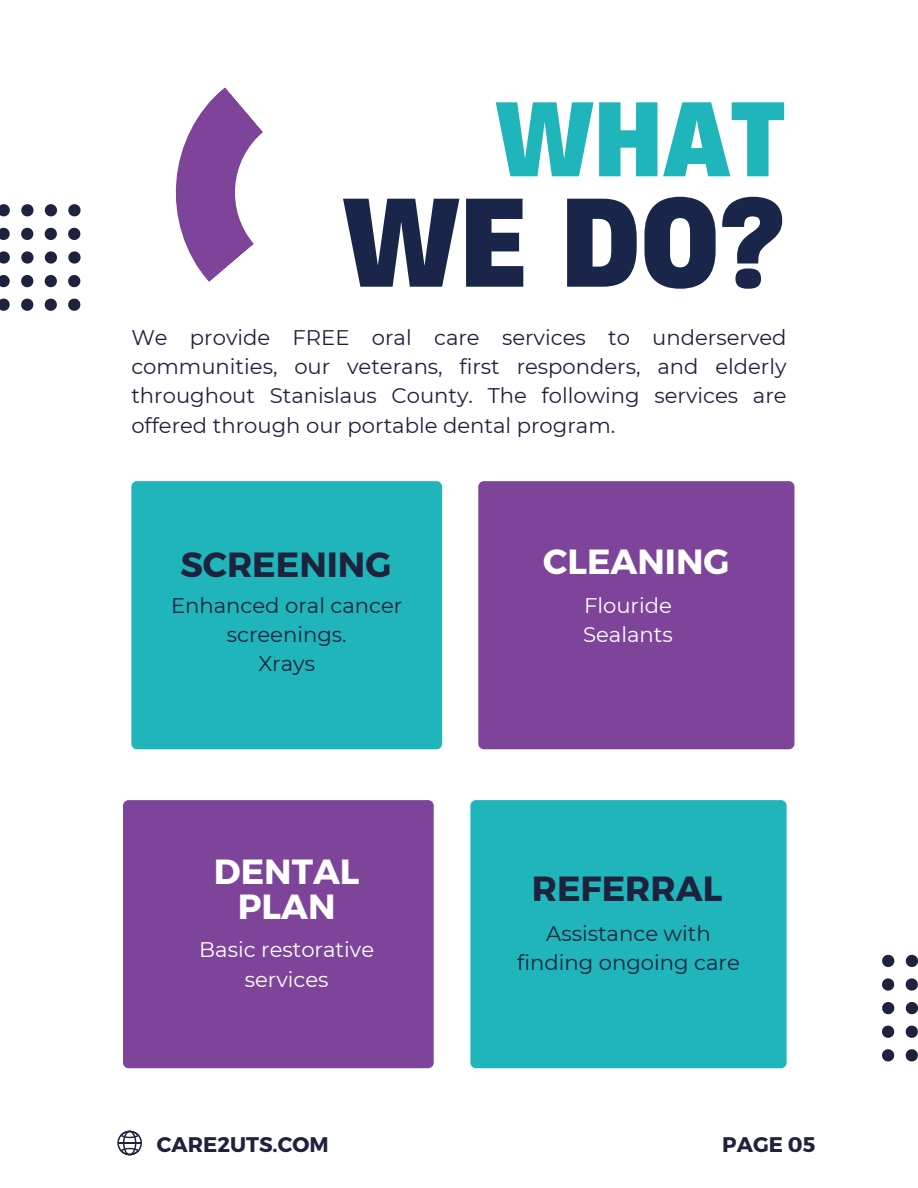
<style>
.page{position:relative;width:918px;height:1188px;background:#fff}
.page>*{position:absolute;margin:0;border:0;box-sizing:border-box;transform-origin:0 0}
.t1{font:700 118.35px "Heading Now 66";color:#1a2649}
.t2{font:700 99.45px "Heading Now 66";color:#1fb5ba}
.t3{font:700 34.95px/35px "Montserrat";color:#fff;text-align:center}
.t4{font:700 34.95px "Montserrat";color:#1e223d}
.t5{font:21.15px/29.2px "Montserrat";color:#1e223d;text-align:center}
.t6{font:21.15px "Montserrat";color:#fff}
.t7{font:700 21.15px "Montserrat";color:#1e223d}
</style>
<div class="page">
<svg style="left:117px;top:1131px;width:25px;height:24px"></svg>
<hr style="left:118px;top:1142px;width:23px;height:2px;background:#1e223d">
<svg style="left:882px;top:955px;width:12px;height:12px"></svg>
<svg style="left:906px;top:955px;width:12px;height:12px"></svg>
<svg style="left:882px;top:1002px;width:12px;height:12px"></svg>
<svg style="left:906px;top:1002px;width:12px;height:12px"></svg>
<svg style="left:882px;top:978px;width:12px;height:13px"></svg>
<svg style="left:906px;top:978px;width:12px;height:13px"></svg>
<svg style="left:882px;top:1049px;width:12px;height:12px"></svg>
<svg style="left:906px;top:1049px;width:12px;height:12px"></svg>
<svg style="left:882px;top:1026px;width:12px;height:12px"></svg>
<svg style="left:906px;top:1026px;width:12px;height:12px"></svg>
<svg style="left:0;top:204px;width:10px;height:12px"></svg>
<svg style="left:21px;top:204px;width:12px;height:12px"></svg>
<svg style="left:45px;top:204px;width:12px;height:12px"></svg>
<svg style="left:68px;top:204px;width:13px;height:12px"></svg>
<svg style="left:0;top:251px;width:10px;height:13px"></svg>
<svg style="left:21px;top:251px;width:12px;height:13px"></svg>
<svg style="left:45px;top:251px;width:12px;height:13px"></svg>
<svg style="left:68px;top:251px;width:13px;height:13px"></svg>
<svg style="left:0;top:228px;width:10px;height:12px"></svg>
<svg style="left:21px;top:228px;width:12px;height:12px"></svg>
<svg style="left:45px;top:228px;width:12px;height:12px"></svg>
<svg style="left:68px;top:228px;width:12px;height:12px"></svg>
<svg style="left:0;top:299px;width:10px;height:12px"></svg>
<svg style="left:21px;top:299px;width:12px;height:12px"></svg>
<svg style="left:45px;top:299px;width:12px;height:12px"></svg>
<svg style="left:68px;top:299px;width:12px;height:12px"></svg>
<svg style="left:0;top:275px;width:10px;height:12px"></svg>
<svg style="left:21px;top:275px;width:12px;height:12px"></svg>
<svg style="left:45px;top:275px;width:12px;height:12px"></svg>
<svg style="left:68px;top:275px;width:12px;height:12px"></svg>
<div style="left:131px;top:481px;width:311px;height:268px;background:#1fb5ba;border-radius:6px"></div>
<div style="left:478px;top:481px;width:316px;height:268px;background:#7d4499;border-radius:6px"></div>
<div style="left:123px;top:800px;width:311px;height:268px;background:#7d4499;border-radius:6px"></div>
<div style="left:470px;top:800px;width:317px;height:268px;background:#1fb5ba;border-radius:6px"></div>
<svg style="left:175px;top:87px;width:88px;height:195px"></svg>
<p class="t2" style="left:495px;top:72px;width:291px">WHAT</p>
<h2 class="t1" style="left:342px;top:162px;width:444px">WE DO?</h2>
<h3 class="t5" style="left:131px;top:323px;width:657px;text-align:justify">We provide FREE oral care services to underserved communities, our veterans, first responders, and elderly throughout Stanislaus County. The following services are offered through our portable dental program.</h3>
<p class="t4" style="left:180px;top:542px;width:213px">SCREENING</p>
<h3 class="t3" style="left:543px;top:542px;width:188px">CLEANING</h3>
<p class="t5" style="left:171px;top:591px;width:233px">Enhanced oral cancer screenings.</p>
<h3 class="t5" style="left:258px;top:649px;width:58px">Xrays</h3>
<p class="t3" style="left:214px;top:852px;width:147px">DENTAL<br>PLAN</p>
<h3 class="t6" style="left:199px;top:937px;width:176px">Basic restorative</h3>
<p class="t6" style="left:245px;top:966px;width:85px">services</p>
<p class="t6" style="left:584px;top:592px;width:89px">Flouride</p>
<p class="t6" style="left:583px;top:622px;width:91px">Sealants</p>
<h1 class="t4" style="left:532px;top:866px;width:192px">REFERRAL</h1>
<p class="t5" style="left:517px;top:919px;width:224px">Assistance with finding ongoing care</p>
<p class="t7" style="left:157px;top:1131px;width:173px">CARE2UTS.COM</p>
<p class="t7" style="left:722px;top:1130px;width:95px">PAGE 05</p>
</div>
